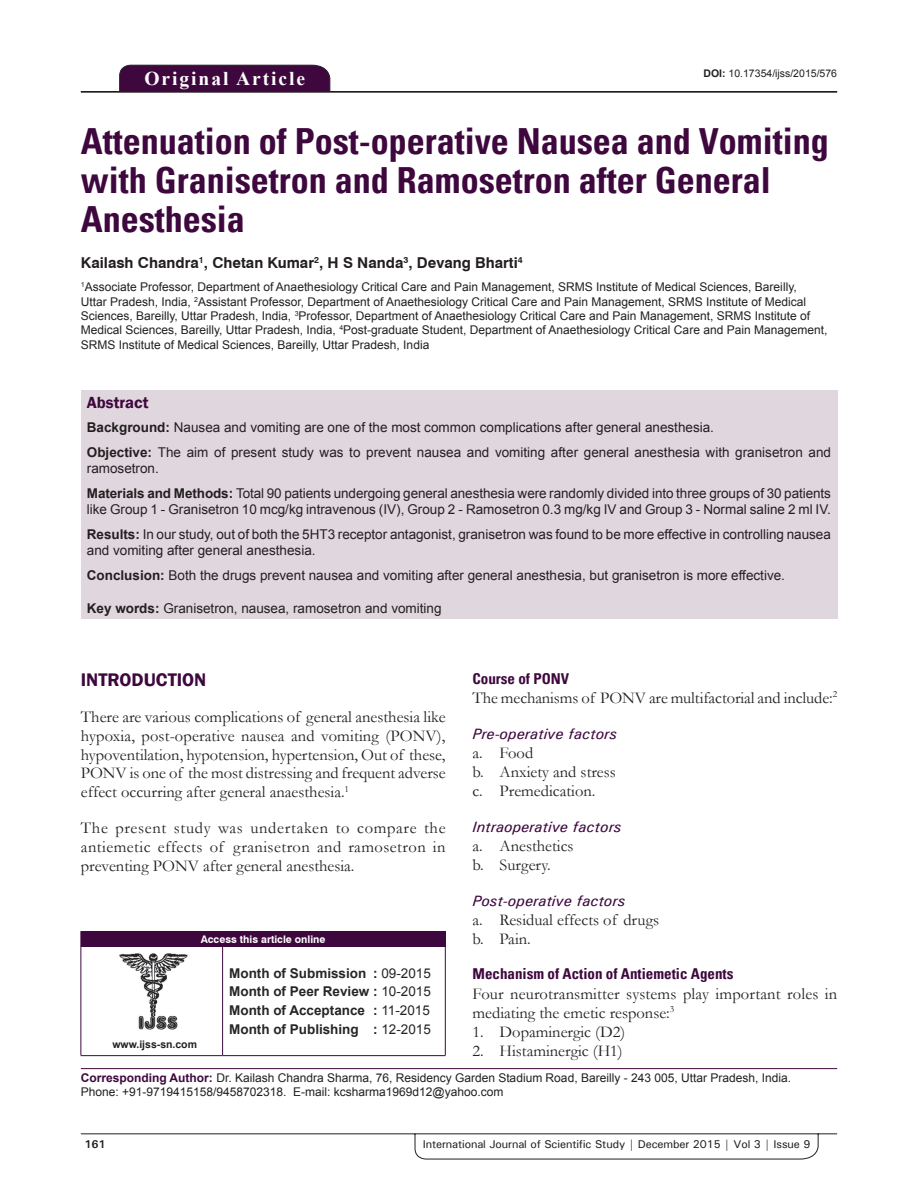
<style>
.page{position:relative;width:918px;height:1188px;background:#fff}
.page>*{position:absolute;margin:0;border:0;box-sizing:border-box;transform-origin:0 0}
.t1{font:700 condensed 36px/39px "Univers";color:#3e083e}
.t2{font:700 19.5px "Times New Roman";letter-spacing:.1em;color:#fff}
.t3{font:600 18.75px "Franklin Gothic";color:#3e083e}
.t4{font:16.5px/18.8px "Garamond";color:#231f20}
.t5{font:600 16.5px "Franklin Gothic";color:#3e083e}
.t6{font:italic 500 15px "Univers";color:#3e083e}
.t7{font:700 15px "Swiss 721 BT";color:#231f20}
.t8{font:700 condensed 15px "Univers";color:#3e083e}
.t9{font:13.5px/24.8px "Arial";color:#231f20}
.t10{font:700 13.5px/18.8px "Arial";color:#282526;text-align:justify}
.t11{font:12px/14.4px "Arial";color:#231f20}
.t12{font:500 11.25px "Univers";letter-spacing:-.01em;color:#231f20}
.t13{font:700 11.25px "Univers";color:#231f20}
.t14{font:10.5px "Arial";color:#231f20}
.t15{font:700 10.5px "Swiss 721 BT";color:#fff}
.t16{font:700 10.5px "Arial";color:#231f20}
.s1{font-weight:700}
.s2{font-weight:400}
.s3{font-weight:700;color:#3e083e}
</style>
<div class="page">
<svg style="left:80px;top:1133px;width:758px;height:26px"></svg>
<div style="left:119px;top:65px;width:211px;height:26px;background:#3e083e"></div>
<hr style="left:81px;top:91px;width:756px;height:1px;background:#231f20">
<div style="left:81px;top:390px;width:756px;height:229px;background:#e0d7de"></div>
<img style="left:119px;top:953px;width:69px;height:76px">
<div style="left:81px;top:931px;width:364px;height:15px;background:#3e083e"></div>
<svg style="left:445px;top:931px;width:1px;height:15px"></svg>
<hr style="left:81px;top:946px;width:142px;height:1px;background:#3e083e">
<hr style="left:81px;top:947px;width:1px;height:108px;background:#3e083e">
<hr style="left:81px;top:1055px;width:142px;height:1px;background:#231f20">
<hr style="left:223px;top:946px;width:223px;height:1px;background:#3e083e">
<hr style="left:222px;top:947px;width:1px;height:108px;background:#3e083e">
<hr style="left:445px;top:947px;width:1px;height:108px;background:#3e083e">
<hr style="left:223px;top:1055px;width:223px;height:1px;background:#3e083e">
<hr style="left:81px;top:1068px;width:756px;height:1px;background:#3e083e">
<h2 class="t2" style="left:144px;top:67px;width:162px">Original Article</h2>
<p class="t14" style="left:703px;top:67px;width:135px"><span class="s1">DOI:</span> 10.17354/ijss/2015/576</p>
<h1 class="t1" style="left:81px;top:122px;width:750px">Attenuation of Post-operative Nausea and Vomiting with Granisetron and Ramosetron after General<br>Anesthesia</h1>
<p class="t7" style="left:81px;top:254px;width:443px">Kailash Chandra<sup>1</sup>, Chetan Kumar<sup>2</sup>, H S Nanda<sup>3</sup>, Devang Bharti<sup>4</sup></p>
<p class="t11" style="left:81px;top:280px;width:748px"><sup>1</sup>Associate Professor, Department of Anaethesiology Critical Care and Pain Management, SRMS Institute of Medical Sciences, Bareilly,<br>Uttar Pradesh, India, <sup>2</sup>Assistant Professor, Department of Anaethesiology Critical Care and Pain Management, SRMS Institute of Medical Sciences, Bareilly, Uttar Pradesh, India, <sup>3</sup>Professor, Department of Anaethesiology Critical Care and Pain Management, SRMS Institute of Medical Sciences, Bareilly, Uttar Pradesh, India, <sup>4</sup>Post-graduate Student, Department of Anaethesiology Critical Care and Pain Management, SRMS Institute of Medical Sciences, Bareilly, Uttar Pradesh, India</p>
<h3 class="t5" style="left:87px;top:393px;width:63px">Abstract</h3>
<p class="t9" style="left:87px;top:415px;width:746px"><span class="s1">Background:</span> Nausea and vomiting are one of the most common complications after general anesthesia.<br><span class="s1">Objective:</span> The aim of present study was to prevent nausea and vomiting after general anesthesia with granisetron and</p>
<p class="t9" style="left:87px;top:456px;width:746px">ramosetron.<br><span class="s1">Materials and Methods:</span> Total 90 patients undergoing general anesthesia were randomly divided into three groups of 30 patients</p>
<p class="t9" style="left:87px;top:497px;width:746px">like Group 1 - Granisetron 10 mcg/kg intravenous (IV), Group 2 - Ramosetron 0.3 mg/kg IV and Group 3 - Normal saline 2 ml IV.<br><span class="s1">Results:</span> In our study, out of both the 5HT3 receptor antagonist, granisetron was found to be more effective in controlling nausea</p>
<p class="t9" style="left:87px;top:538px;width:700px">and vomiting after general anesthesia.<br><span class="s1">Conclusion:</span> Both the drugs prevent nausea and vomiting after general anesthesia, but granisetron is more effective.</p>
<p class="t9" style="left:87px;top:596px;width:356px"><span class="s1">Key words:</span> Granisetron, nausea, ramosetron and vomiting</p>
<p class="t8" style="left:473px;top:669px;width:98px">Course of PONV</p>
<h3 class="t4" style="left:473px;top:689px;width:366px">The mechanisms of PONV are multifactorial and include:<sup>2</sup></h3>
<p class="t6" style="left:473px;top:724px;width:146px">Pre-operative factors</p>
<h3 class="t4" style="left:473px;top:743px;width:145px;line-height:19.2px">a. Food<br>b. Anxiety and stress c. Premedication.</h3>
<p class="t6" style="left:473px;top:817px;width:150px">Intraoperative factors</p>
<h3 class="t4" style="left:473px;top:836px;width:103px;line-height:19.2px">a. Anesthetics b. Surgery.</h3>
<p class="t6" style="left:473px;top:891px;width:154px">Post-operative factors</p>
<h3 class="t4" style="left:473px;top:910px;width:188px;line-height:19.2px">a. Residual effects of drugs b. Pain.</h3>
<p class="t8" style="left:473px;top:965px;width:262px">Mechanism of Action of Antiemetic Agents</p>
<h3 class="t4" style="left:473px;top:984px;width:366px;line-height:19.2px">Four neurotransmitter systems play important roles in mediating the emetic response:<sup>3</sup></h3>
<h3 class="t4" style="left:473px;top:1023px;width:154px">1. Dopaminergic (D2)</h3>
<h3 class="t4" style="left:473px;top:1042px;width:152px">2. Histaminergic (H1)</h3>
<h3 class="t3" style="left:81px;top:669px;width:127px">INTRODUCTION</h3>
<p class="t4" style="left:81px;top:708px;width:366px;text-align:justify">There are various complications of general anesthesia like hypoxia, post-operative nausea and vomiting (PONV), hypoventilation, hypotension, hypertension, Out of these, PONV is one of the most distressing and frequent adverse effect occurring after general anaesthesia.<sup>1</sup></p>
<h3 class="t4" style="left:81px;top:819px;width:366px;text-align:justify">The present study was undertaken to compare the antiemetic effects of granisetron and ramosetron in preventing PONV after general anesthesia.</h3>
<p class="t15" style="left:201px;top:933px;width:126px">Access this article online</p>
<p class="t10" style="left:229px;top:964px;width:203px">Month of Submission : <span class="s2">09-2015<br></span>Month of Peer Review : <span class="s2">10-2015<br></span>Month of Acceptance : <span class="s2">11-2015<br></span>Month of Publishing : <span class="s2">12-2015</span></p>
<p class="t11" style="left:81px;top:1070px;width:712px"><span class="s3">Corresponding Author:</span> Dr. Kailash Chandra Sharma, 76, Residency Garden Stadium Road, Bareilly - 243 005, Uttar Pradesh, India.<br>Phone: +91-9719415158/9458702318. E-mail: kcsharma1969d12@yahoo.com</p>
<p class="t16" style="left:112px;top:1038px;width:86px">www.ijss-sn.com</p>
<p class="t13" style="left:84px;top:1137px;width:23px">161</p>
<p class="t12" style="left:423px;top:1137px;width:389px">International Journal of Scientific Study | December 2015 | Vol 3 | Issue 9</p>
</div>
